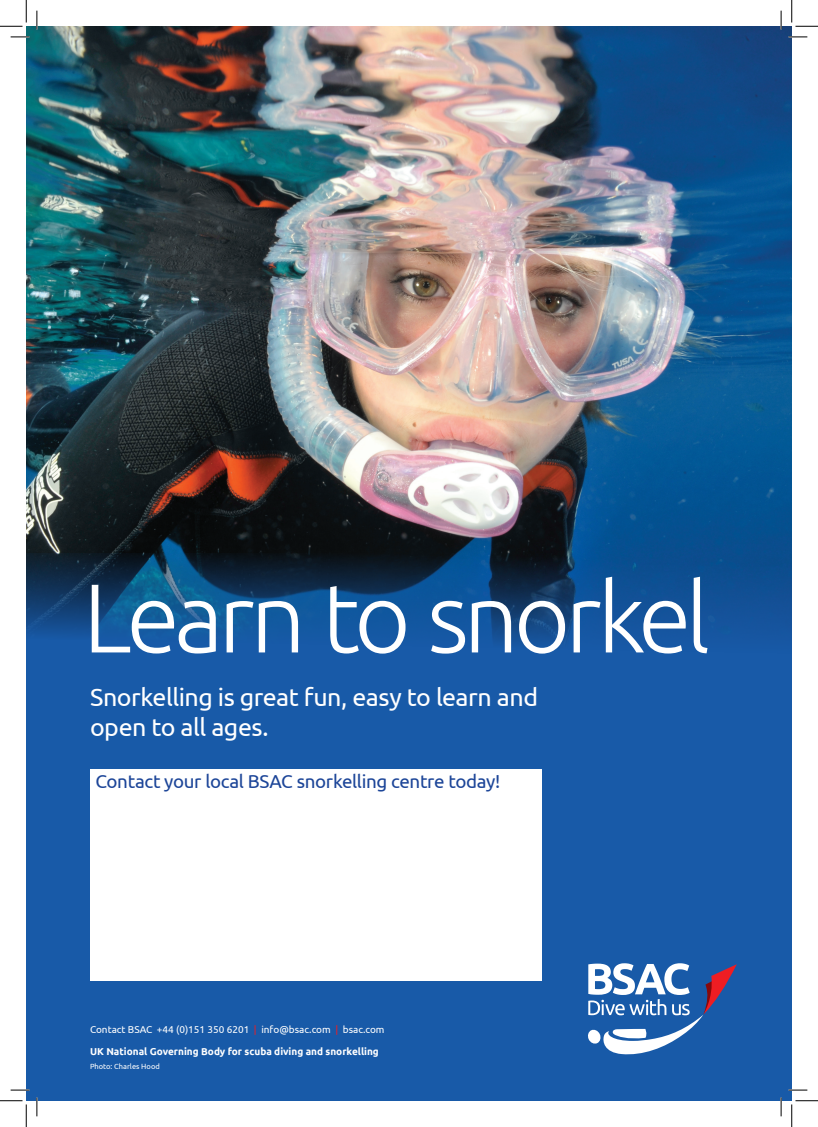
<style>
.page{position:relative;width:818px;height:1127px;background:#fff}
.page>*{position:absolute;margin:0;border:0;box-sizing:border-box;transform-origin:0 0}
.t1{font:300 97.5px "Ubuntu";letter-spacing:-.055em;color:#fff}
.t2{font:25px/30px "Ubuntu";letter-spacing:-.02em;color:#fff}
.t3{font:18.75px "Ubuntu";letter-spacing:-.02em;color:#1c4598}
.t4{font:700 10px "Ubuntu";color:#fff}
.t5{font:10px "Ubuntu";color:#fff}
.t6{font:7.5px "Ubuntu";color:#fff}
.s1{color:#ee1d23}
</style>
<div class="page">
<div style="left:26px;top:604px;width:766px;height:496px;background:#185aa8"></div>
<img style="left:26px;top:26px;width:766px;height:527px">
<svg style="left:26px;top:553px;width:766px;height:90px"></svg>
<div style="left:90px;top:768px;width:452px;height:211px;background:#fff"></div>
<svg style="left:588px;top:963px;width:149px;height:91px"></svg>
<svg style="left:11px;top:36px;width:18px;height:2px"></svg>
<svg style="left:788px;top:36px;width:19px;height:2px"></svg>
<svg style="left:11px;top:1089px;width:18px;height:1px"></svg>
<svg style="left:788px;top:1089px;width:19px;height:1px"></svg>
<svg style="left:36px;top:11px;width:2px;height:18px"></svg>
<svg style="left:36px;top:1097px;width:2px;height:18px"></svg>
<svg style="left:780px;top:11px;width:2px;height:18px"></svg>
<svg style="left:780px;top:1097px;width:2px;height:18px"></svg>
<svg style="left:0;top:0;width:27px;height:27px"></svg>
<svg style="left:0;top:1100px;width:27px;height:26px"></svg>
<svg style="left:791px;top:0;width:27px;height:27px"></svg>
<svg style="left:791px;top:1100px;width:27px;height:26px"></svg>
<p class="t1" style="left:83px;top:559px;width:629px">Learn to snorkel</p>
<p class="t2" style="left:90px;top:681px;width:450px">Snorkelling is great fun, easy to learn and open to all ages.</p>
<p class="t3" style="left:95px;top:769px;width:406px">Contact your local BSAC snorkelling centre today!</p>
<p class="t5" style="left:90px;top:1022px;width:296px">Contact BSAC +44 (0)151 350 6201 <span class="s1">|</span> info@bsac.com <span class="s1">|</span> bsac.com</p>
<p class="t4" style="left:90px;top:1045px;width:290px">UK National Governing Body for scuba diving and snorkelling</p>
<p class="t6" style="left:90px;top:1061px;width:71px">Photo: Charles Hood</p>
</div>
